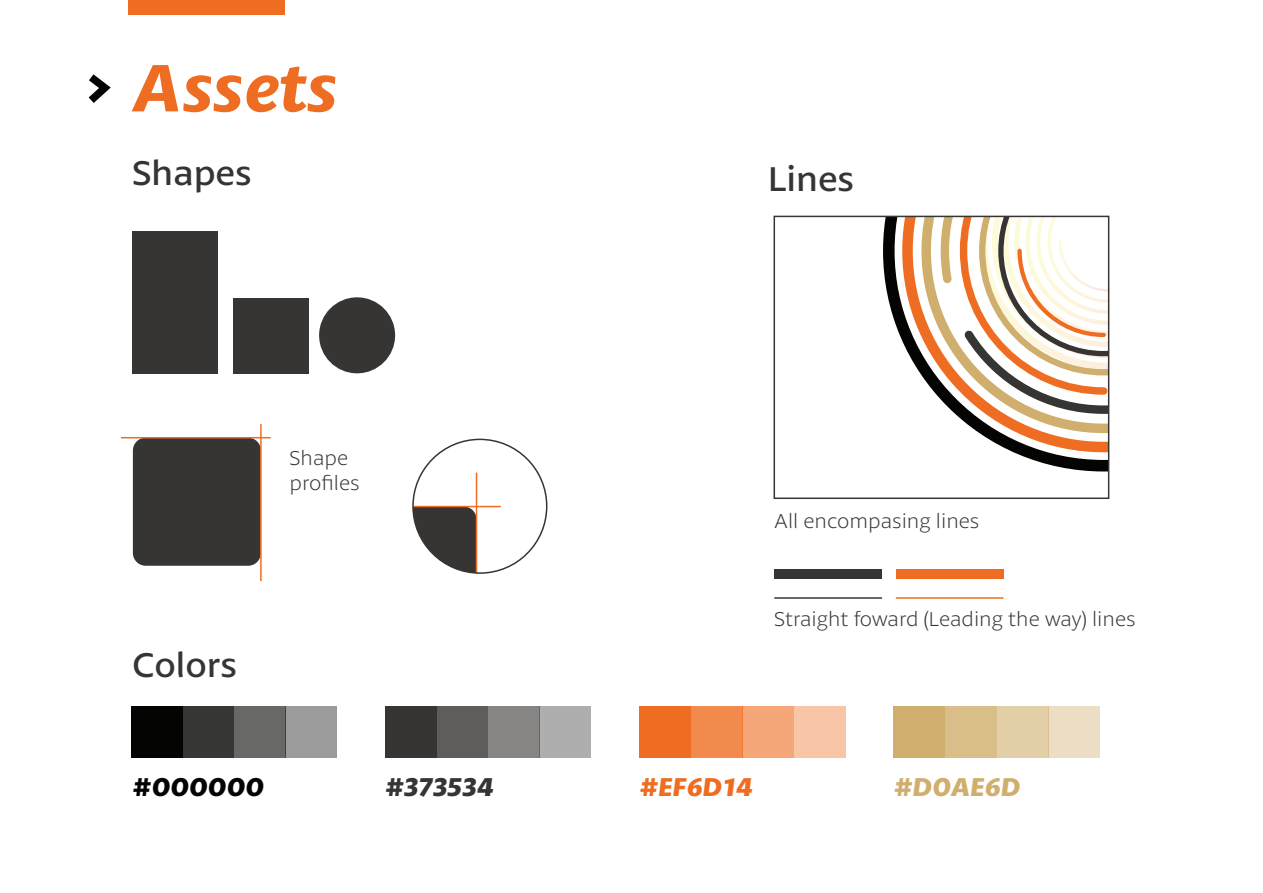
<style>
.page{position:relative;width:1263px;height:893px;background:#fff}
.page>*{position:absolute;margin:0;border:0;box-sizing:border-box;transform-origin:0 0}
.t1{font:italic 600 70.2px "Petala Pro";color:#ef6d22}
.t2{font:36px "Petala Pro";color:#363533}
.t3{font:italic 700 27px "Petala Pro";color:#040503}
.t4{font:italic 700 27px "Petala Pro";color:#363533}
.t5{font:italic 700 27px "Petala Pro";color:#ef6d22}
.t6{font:italic 700 27px "Petala Pro";color:#d0ae6d}
.t7{font:300 21px/25.2px "Petala Pro";color:#363533}
</style>
<div class="page">
<svg style="left:883px;top:219px;width:223px;height:252px"></svg>
<svg style="left:902px;top:219px;width:204px;height:233px"></svg>
<svg style="left:921px;top:219px;width:185px;height:214px"></svg>
<div style="left:773px;top:216px;width:336px;height:283px;border:2px solid #363533"></div>
<div style="left:132px;top:231px;width:86px;height:142px;background:#363533"></div>
<div style="left:233px;top:298px;width:75px;height:75px;background:#363533"></div>
<div style="left:133px;top:438px;width:128px;height:128px;background:#363533;border-radius:13px"></div>
<div style="left:319px;top:297px;width:76px;height:76px;background:#363533;border-radius:50%"></div>
<div style="left:131px;top:706px;width:51px;height:51px;background:#040503"></div>
<div style="left:183px;top:706px;width:51px;height:51px;background:#363735"></div>
<div style="left:234px;top:706px;width:51px;height:51px;background:#686967"></div>
<div style="left:286px;top:706px;width:51px;height:51px;background:#9b9b9b"></div>
<div style="left:385px;top:706px;width:51px;height:51px;background:#363533"></div>
<div style="left:437px;top:706px;width:51px;height:51px;background:#5e5d5b"></div>
<div style="left:488px;top:706px;width:51px;height:51px;background:#868584"></div>
<div style="left:540px;top:706px;width:51px;height:51px;background:#afaeae"></div>
<div style="left:640px;top:706px;width:51px;height:51px;background:#ef6d22"></div>
<div style="left:691px;top:706px;width:51px;height:51px;background:#f28a4e"></div>
<div style="left:743px;top:706px;width:51px;height:51px;background:#f5a77a"></div>
<div style="left:794px;top:706px;width:51px;height:51px;background:#f8c5a7"></div>
<div style="left:894px;top:706px;width:51px;height:51px;background:#d0ae6d"></div>
<div style="left:945px;top:706px;width:51px;height:51px;background:#d9be8a"></div>
<div style="left:997px;top:706px;width:51px;height:51px;background:#e2cea7"></div>
<div style="left:1048px;top:706px;width:51px;height:51px;background:#ecdec5"></div>
<div style="left:128px;top:0;width:157px;height:15px;background:#ef6d22"></div>
<svg style="left:88px;top:74px;width:23px;height:29px"></svg>
<hr style="left:260px;top:424px;width:2px;height:157px;background:#ef6d22">
<hr style="left:121px;top:437px;width:150px;height:1px;background:#ef6d22">
<svg style="left:415px;top:507px;width:61px;height:66px"></svg>
<hr style="left:476px;top:473px;width:1px;height:100px;background:#ef6d22">
<hr style="left:413px;top:506px;width:88px;height:1px;background:#ef6d22">
<div style="left:774px;top:569px;width:108px;height:10px;background:#363533"></div>
<div style="left:896px;top:569px;width:107px;height:10px;background:#ef6d22"></div>
<hr style="left:774px;top:597px;width:108px;height:2px;background:#363533">
<hr style="left:896px;top:597px;width:107px;height:2px;background:#ef6d22">
<h1 class="t1" style="left:133px;top:41px;width:205px">Assets</h1>
<h2 class="t2" style="left:132px;top:149px;width:121px">Shapes</h2>
<h2 class="t2" style="left:768px;top:156px;width:87px">Lines</h2>
<p class="t7" style="left:290px;top:445px;width:72px">Shape profiles</p>
<h2 class="t2" style="left:132px;top:641px;width:106px">Colors</h2>
<p class="t7" style="left:774px;top:508px;width:207px">All encompasing lines</p>
<p class="t7" style="left:774px;top:606px;width:363px">Straight foward (Leading the way) lines</p>
<p class="t3" style="left:133px;top:769px;width:133px">#000000</p>
<p class="t4" style="left:385px;top:769px;width:110px">#373534</p>
<p class="t5" style="left:640px;top:769px;width:115px">#EF6D14</p>
<p class="t6" style="left:894px;top:769px;width:128px">#D0AE6D</p>
</div>
